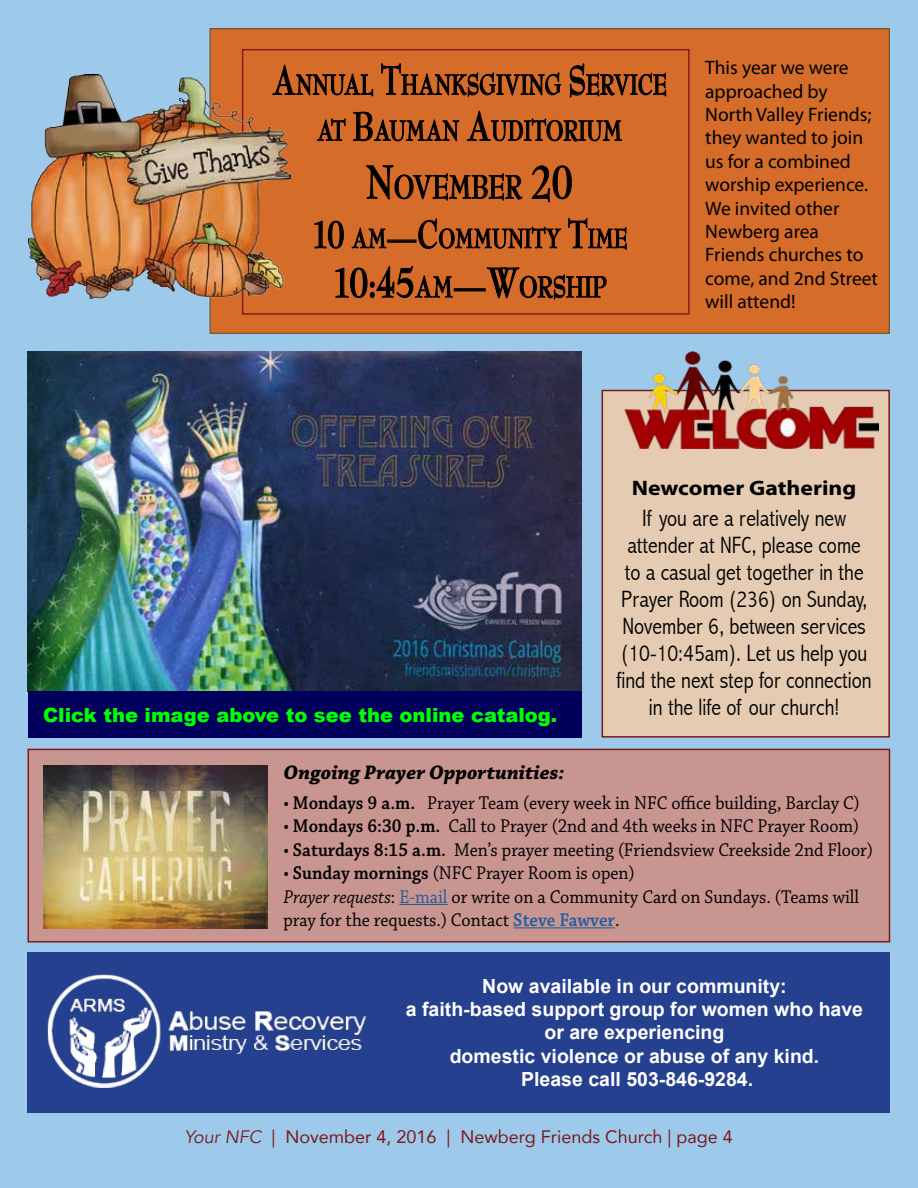
<style>
.page{position:relative;width:918px;height:1188px;background:#9dc9eb}
.page>*{position:absolute;margin:0;border:0;box-sizing:border-box;transform-origin:0 0}
.t1{font:700 35.85px "Bernhard Modern";color:#000;scale:.73 1}
.t2{font:700 32.1px "Bernhard Modern";color:#000;scale:.73 1}
.t3{font:700 30.75px/46px "Bernhard Modern";color:#000;text-align:center;scale:.72 1}
.t4{font:700 29.4px "Bernhard Modern";color:#000;scale:.73 1}
.t5{font:300 condensed 23.7px/27px "Abadi";color:#000;text-align:center}
.t6{font:700 21px "Myriad Pro";color:#000;scale:1.13 1}
.t7{font:italic 700 20.7px "Chaparral Pro";color:#000}
.t8{font:19.5px/23.4px "Chaparral Pro";color:#000;scale:.93 1}
.t9{font:19.5px/23.4px "Myriad Pro";color:#000}
.t10{font:700 19.5px/23.4px "Arial";color:#fff;text-align:center}
.t11{font:900 19.5px "Arial";color:#0f0}
.t12{font:18px "Avenir";color:#7c1a1b}
.s1{font-size:43.95px}
.s2{font-size:51.15px}
.s3{font-size:42px}
.s4{font-size:45.9px}
.s5{font-weight:600}
.s6{font-style:italic}
.s7{color:#215e9e}
.s8{font-weight:600;color:#215e9e}
</style>
<div class="page">
<div style="left:28px;top:749px;width:862px;height:193px;background:#c89590;border:2px solid #7c1a1b"></div>
<hr style="left:399px;top:904px;width:49px;height:1px;background:#215e9e">
<hr style="left:513px;top:927px;width:102px;height:1px;background:#215e9e">
<img style="left:44px;top:766px;width:223px;height:163px">
<div style="left:210px;top:28px;width:680px;height:306px;background:#d56c2a;border:1px solid #715320"></div>
<div style="left:242px;top:49px;width:448px;height:266px;border:1px solid #7c1a1b"></div>
<svg style="left:281px;top:65px;width:92px;height:32px"></svg>
<svg style="left:381px;top:63px;width:180px;height:34px"></svg>
<svg style="left:570px;top:63px;width:96px;height:35px"></svg>
<svg style="left:317px;top:118px;width:29px;height:23px"></svg>
<svg style="left:353px;top:111px;width:107px;height:31px"></svg>
<svg style="left:467px;top:110px;width:155px;height:32px"></svg>
<svg style="left:366px;top:165px;width:157px;height:36px"></svg>
<svg style="left:532px;top:165px;width:40px;height:38px"></svg>
<svg style="left:314px;top:220px;width:30px;height:29px"></svg>
<svg style="left:352px;top:227px;width:35px;height:21px"></svg>
<svg style="left:418px;top:218px;width:143px;height:31px"></svg>
<svg style="left:568px;top:218px;width:59px;height:32px"></svg>
<svg style="left:335px;top:265px;width:118px;height:33px"></svg>
<div style="left:454px;top:288px;width:32px;height:3px;border:1px solid #000"></div>
<svg style="left:487px;top:267px;width:120px;height:33px"></svg>
<img style="left:28px;top:74px;width:263px;height:225px">
<div style="left:602px;top:390px;width:288px;height:348px;background:#e4cbb1;border:2px solid #7c1a1b"></div>
<img style="left:624px;top:351px;width:255px;height:98px">
<div style="left:28px;top:953px;width:862px;height:160px;background:#25408f"></div>
<img style="left:47px;top:974px;width:320px;height:113px">
<img style="left:28px;top:351px;width:554px;height:340px">
<div style="left:28px;top:691px;width:554px;height:47px;background:#00005c"></div>
<h3 class="t3" style="left:272px;top:62px;width:550px"><span class="s1">A</span>NNUAL <span class="s1">T</span>HANKSGIVING <span class="s1">S</span>ERVICE<br>AT <span class="s1">B</span>AUMAN <span class="s1">A</span>UDITORIUM</h3>
<h1 class="t1" style="left:366px;top:168px;width:285px"><span class="s2">N</span>OVEMBER <span class="s2">20</span></h1>
<h3 class="t4" style="left:312px;top:223px;width:434px"><span class="s3">10</span> AM<span class="s3">—C</span>OMMUNITY <span class="s3">T</span>IME</h3>
<h2 class="t2" style="left:332px;top:270px;width:378px"><span class="s4">10:45</span>AM<span class="s4">—W</span>ORSHIP</h2>
<p class="t9" style="left:705px;top:56px;width:174px">This year we were approached by<br>North Valley Friends; they wanted to join us for a combined worship experience.<br>We invited other<br>Newberg area<br>Friends churches to come, and 2nd Street will attend!</p>
<p class="t11" style="left:43px;top:701px;width:516px">Click the image above to see the online catalog.</p>
<p class="t6" style="left:632px;top:475px;width:200px">Newcomer Gathering</p>
<p class="t5" style="left:617px;top:504px;width:257px">If you are a relatively new attender at NFC, please come to a casual get together in the<br>Prayer Room (236) on Sunday,<br>November 6, between services (10-10:45am). Let us help you find the next step for connection in the life of our church!</p>
<p class="t7" style="left:283px;top:760px;width:283px">Ongoing Prayer Opportunities:</p>
<p class="t8" style="left:283px;top:792px;width:621px">• <span class="s5">Mondays 9 a.m.</span> Prayer Team (every week in NFC office building, Barclay C)</p>
<p class="t8" style="left:283px;top:815px;width:621px">• <span class="s5">Mondays 6:30 p.m.</span> Call to Prayer (2nd and 4th weeks in NFC Prayer Room)</p>
<p class="t8" style="left:283px;top:839px;width:635px">• <span class="s5">Saturdays 8:15 a.m.</span> Men’s prayer meeting (Friendsview Creekside 2nd Floor)</p>
<p class="t8" style="left:283px;top:862px;width:621px">• <span class="s5">Sunday mornings</span> (NFC Prayer Room is open)<br><span class="s6">Prayer requests</span>: <span class="s7">E-mail</span> or write on a Community Card on Sundays. (Teams will pray for the requests.) Contact <span class="s8">Steve Fawver</span>.</p>
<p class="t10" style="left:406px;top:975px;width:459px">Now available in our community:<br>a faith-based support group for women who have or are experiencing<br>domestic violence or abuse of any kind.<br>Please call 503-846-9284.</p>
<p class="t12" style="left:184px;top:1123px;width:550px"><span class="s6">Your NFC</span> | November 4, 2016 | Newberg Friends Church | page 4</p>
</div>
